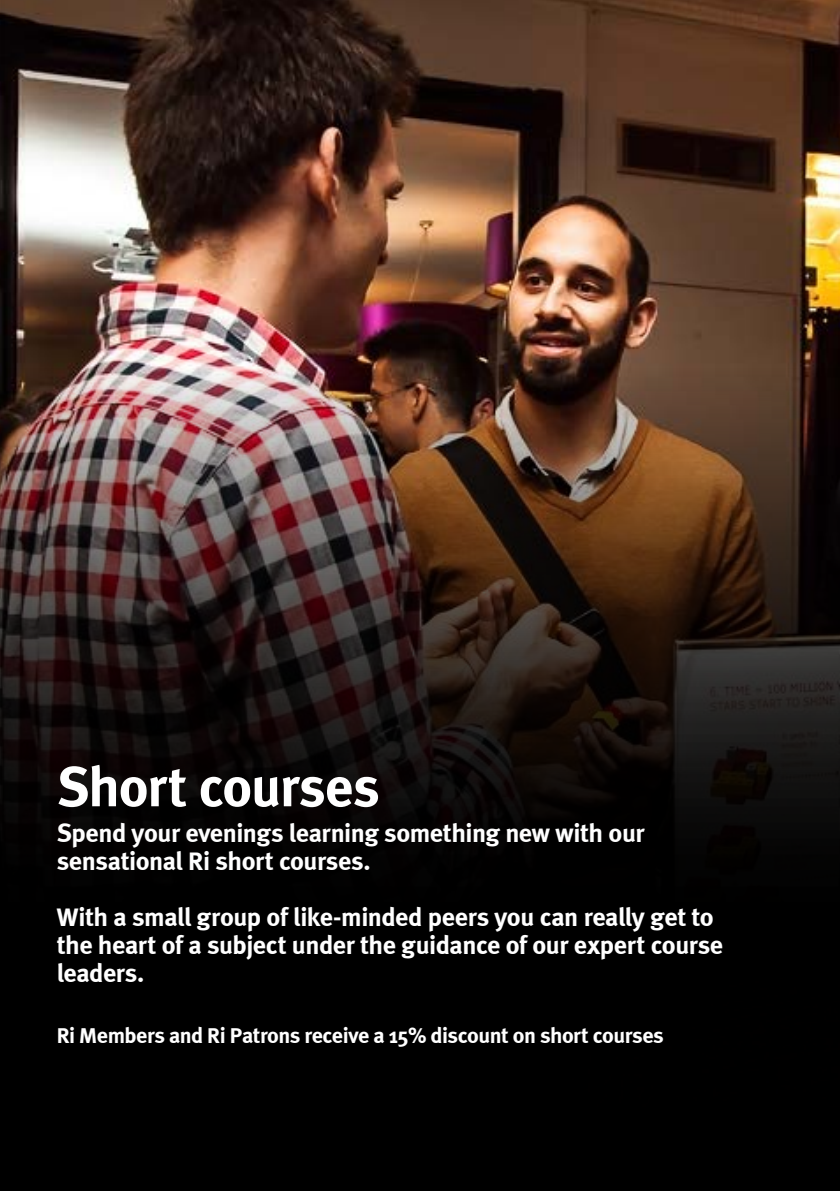
<style>
.page{position:relative;width:840px;height:1191px;background:#fff}
.page>*{position:absolute;margin:0;border:0;box-sizing:border-box;transform-origin:0 0}
.t1{font:700 56px "Meta";letter-spacing:-.02em;color:#fff}
.t2{font:700 26px/28px "Meta";letter-spacing:-.015em;color:#fff}
.t3{font:700 22px "Meta";letter-spacing:-.02em;color:#fff}
</style>
<div class="page">
<div style="left:0;top:0;width:839px;height:1191px;background:#000"></div>
<img style="left:0;top:0;width:839px;height:830px">
<h1 class="t1" style="left:57px;top:753px;width:324px">Short courses</h1>
<p class="t2" style="left:57px;top:819px;width:589px">Spend your evenings learning something new with our sensational Ri short courses.</p>
<p class="t2" style="left:57px;top:903px;width:667px">With a small group of like-minded peers you can really get to the heart of a subject under the guidance of our expert course leaders.</p>
<p class="t3" style="left:57px;top:1022px;width:608px">Ri Members and Ri Patrons receive a 15% discount on short courses</p>
</div>
